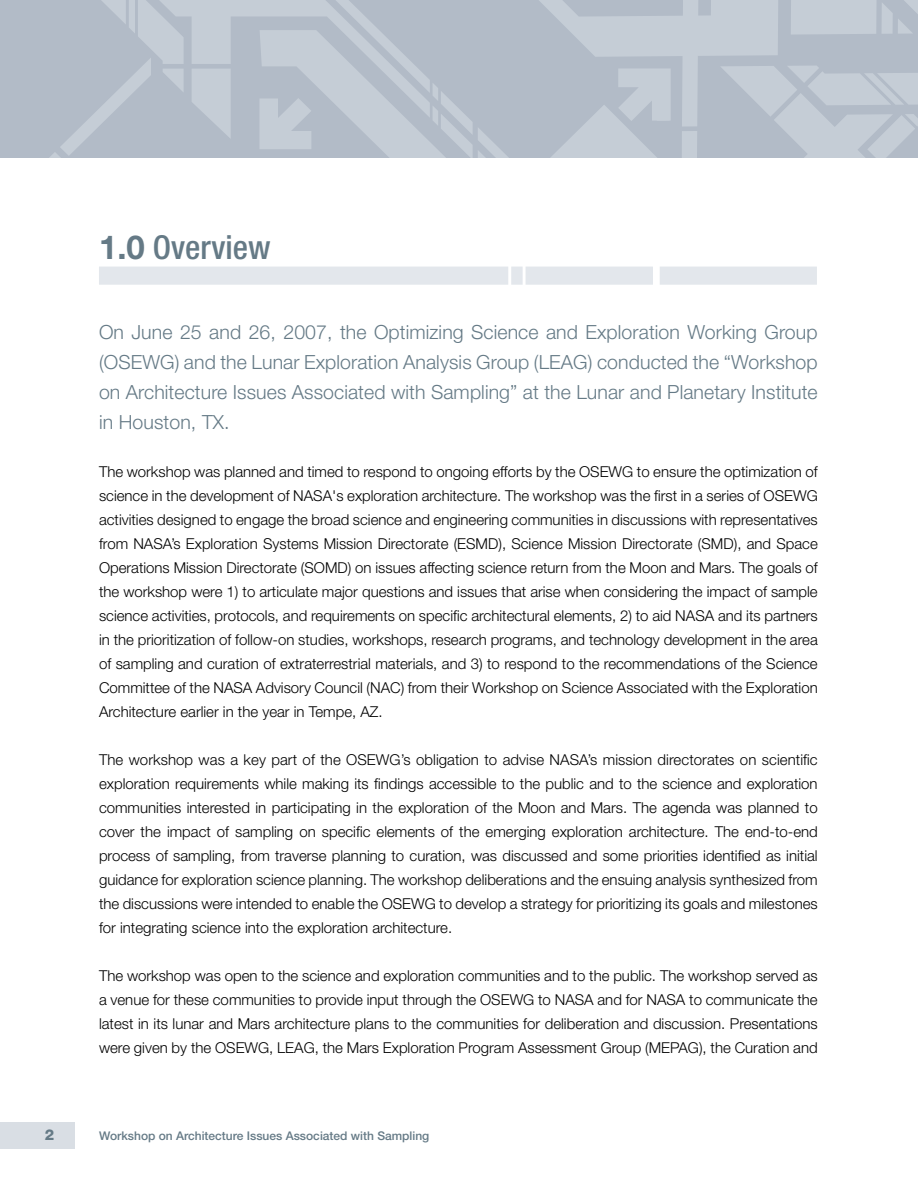
<style>
.page{position:relative;width:918px;height:1188px;background:#fff}
.page>*{position:absolute;margin:0;border:0;box-sizing:border-box;transform-origin:0 0}
.t1{font:500 condensed 33px "Helvetica Neue LT Std";color:#657a86}
.t2{font:300 19.5px/30px "Helvetica Neue LT Std";letter-spacing:.005em;color:#657a86;text-align:justify}
.t3{font:300 15px/24px "Helvetica Neue LT Std";color:#000;text-align:justify}
.t4{font:800 15px "Helvetica Neue LT Std";color:#657a86}
.t5{font:500 12px "Helvetica Neue LT Std";color:#657a86}
.s1{font-weight:700;font-stretch:normal}
</style>
<div class="page">
<svg style="left:0;top:0;width:538px;height:158px;background:#b7c0cb"></svg>
<svg style="left:538px;top:0;width:380px;height:158px;background:#bbc3ce"></svg>
<div style="left:0;top:1122px;width:74px;height:27px;background:#d9dee4"></div>
<div style="left:99px;top:267px;width:718px;height:18px;background:#e3e7ec"></div>
<h1 class="t1" style="left:99px;top:228px;width:173px"><span class="s1">1.0</span> Overview</h1>
<p class="t2" style="left:99px;top:316px;width:720px">On June 25 and 26, 2007, the Optimizing Science and Exploration Working Group (OSEWG) and the Lunar Exploration Analysis Group (LEAG) conducted the “Workshop on Architecture Issues Associated with Sampling” at the Lunar and Planetary Institute in Houston, TX.</p>
<p class="t3" style="left:99px;top:459px;width:720px">The workshop was planned and timed to respond to ongoing efforts by the OSEWG to ensure the optimization of science in the development of NASA's exploration architecture. The workshop was the first in a series of OSEWG activities designed to engage the broad science and engineering communities in discussions with representatives from NASA’s Exploration Systems Mission Directorate (ESMD), Science Mission Directorate (SMD), and Space Operations Mission Directorate (SOMD) on issues affecting science return from the Moon and Mars. The goals of the workshop were 1) to articulate major questions and issues that arise when considering the impact of sample science activities, protocols, and requirements on specific architectural elements, 2) to aid NASA and its partners in the prioritization of follow-on studies, workshops, research programs, and technology development in the area of sampling and curation of extraterrestrial materials, and 3) to respond to the recommendations of the Science Committee of the NASA Advisory Council (NAC) from their Workshop on Science Associated with the Exploration Architecture earlier in the year in Tempe, AZ.</p>
<p class="t3" style="left:99px;top:747px;width:720px">The workshop was a key part of the OSEWG’s obligation to advise NASA’s mission directorates on scientific exploration requirements while making its findings accessible to the public and to the science and exploration communities interested in participating in the exploration of the Moon and Mars. The agenda was planned to cover the impact of sampling on specific elements of the emerging exploration architecture. The end-to-end process of sampling, from traverse planning to curation, was discussed and some priorities identified as initial guidance for exploration science planning. The workshop deliberations and the ensuing analysis synthesized from the discussions were intended to enable the OSEWG to develop a strategy for prioritizing its goals and milestones for integrating science into the exploration architecture.</p>
<p class="t3" style="left:99px;top:963px;width:720px">The workshop was open to the science and exploration communities and to the public. The workshop served as a venue for these communities to provide input through the OSEWG to NASA and for NASA to communicate the latest in its lunar and Mars architecture plans to the communities for deliberation and discussion. Presentations were given by the OSEWG, LEAG, the Mars Exploration Program Assessment Group (MEPAG), the Curation and</p>
<p class="t4" style="left:45px;top:1126px;width:11px">2</p>
<p class="t5" style="left:99px;top:1128px;width:332px">Workshop on Architecture Issues Associated with Sampling</p>
</div>
